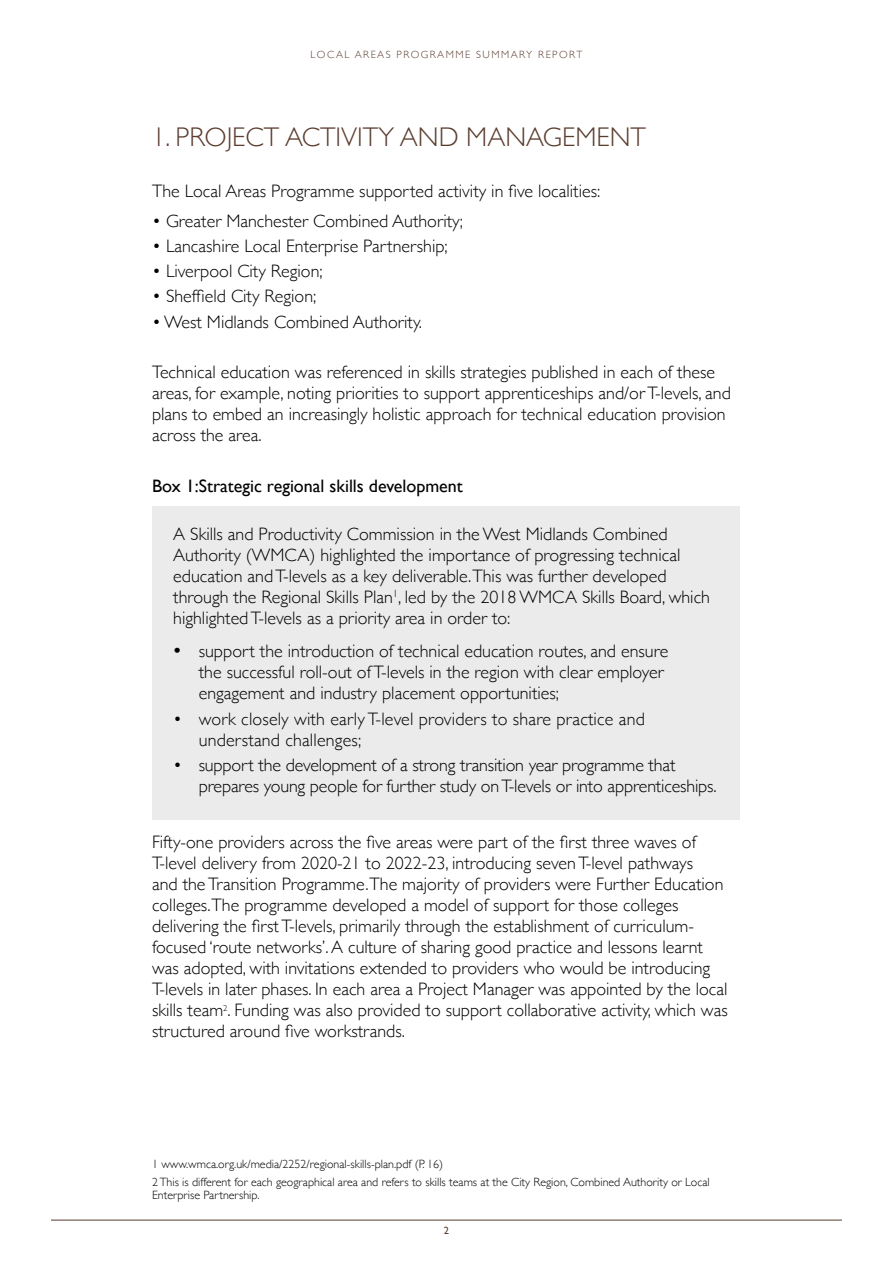
<style>
.page{position:relative;width:893px;height:1263px;background:#fff}
.page>*{position:absolute;margin:0;border:0;box-sizing:border-box;transform-origin:0 0}
.t1{font:300 27px "Gill Sans";color:#5b3d30}
.t2{font:300 18px/21px "Gill Sans";color:#000}
.t3{font:18px "Gill Sans";color:#000}
.t4{font:300 12px/17.7px "Gill Sans";color:#000}
.t5{font:300 10.5px "Gill Sans";letter-spacing:.14em;color:#5b3d30}
.t6{font:10.5px "Gill Sans";color:#5b3d30}
</style>
<div class="page">
<hr style="left:51px;top:1220px;width:791px;height:1px;background:#5b3d30">
<div style="left:152px;top:507px;width:587px;height:313px;background:#ebebeb"></div>
<p class="t5" style="left:311px;top:47px;width:273px">LOCAL AREAS PROGRAMME SUMMARY REPORT</p>
<h1 class="t1" style="left:152px;top:116px;width:496px">1. PROJECT ACTIVITY AND MANAGEMENT</h1>
<p class="t2" style="left:152px;top:180px;width:450px">The Local Areas Programme supported activity in five localities:</p>
<p class="t2" style="left:152px;top:209px;width:312px">• Greater Manchester Combined Authority;</p>
<p class="t2" style="left:152px;top:235px;width:297px">• Lancashire Local Enterprise Partnership;</p>
<p class="t2" style="left:152px;top:260px;width:172px">• Liverpool City Region;</p>
<p class="t2" style="left:152px;top:285px;width:166px">• Sheffield City Region;</p>
<p class="t2" style="left:152px;top:310px;width:272px">• West Midlands Combined Authority.</p>
<p class="t2" style="left:152px;top:361px;width:580px">Technical education was referenced in skills strategies published in each of these areas, for example, noting priorities to support apprenticeships and/or T-levels, and plans to embed an increasingly holistic approach for technical education provision across the area.</p>
<p class="t3" style="left:152px;top:475px;width:312px">Box 1:Strategic regional skills development</p>
<p class="t2" style="left:173px;top:522px;width:538px">A Skills and Productivity Commission in the West Midlands Combined Authority (WMCA) highlighted the importance of progressing technical education and T-levels as a key deliverable.This was further developed through the Regional Skills Plan<sup>1</sup>, led by the 2018 WMCA Skills Board, which highlighted T-levels as a priority area in order to:</p>
<p class="t2" style="left:199px;top:640px;width:471px;text-indent:-26px">• support the introduction of technical education routes, and ensure the successful roll-out of T-levels in the region with clear employer engagement and industry placement opportunities;</p>
<p class="t2" style="left:199px;top:707px;width:448px;text-indent:-26px">• work closely with early T-level providers to share practice and understand challenges;</p>
<p class="t2" style="left:199px;top:754px;width:519px;text-indent:-26px">• support the development of a strong transition year programme that prepares young people for further study on T-levels or into apprenticeships.</p>
<p class="t2" style="left:152px;top:830px;width:577px">Fifty-one providers across the five areas were part of the first three waves of T-level delivery from 2020-21 to 2022-23, introducing seven T-level pathways<br>and the Transition Programme.The majority of providers were Further Education colleges.The programme developed a model of support for those colleges delivering the first T-levels, primarily through the establishment of curriculum&shy;focused ‘route networks’. A culture of sharing good practice and lessons learnt was adopted, with invitations extended to providers who would be introducing T-levels in later phases. In each area a Project Manager was appointed by the local skills team<sup>2</sup>. Funding was also provided to support collaborative activity, which was structured around five workstrands.</p>
<p class="t4" style="left:152px;top:1154px;width:559px">1 www.wmca.org.uk/media/2252/regional-skills-plan.pdf (P. 16)<br>2 This is different for each geographical area and refers to skills teams at the City Region, Combined Authority or Local</p>
<p class="t4" style="left:152px;top:1186px;width:109px">Enterprise Partnership.</p>
<p class="t6" style="left:444px;top:1224px;width:7px">2</p>
</div>
